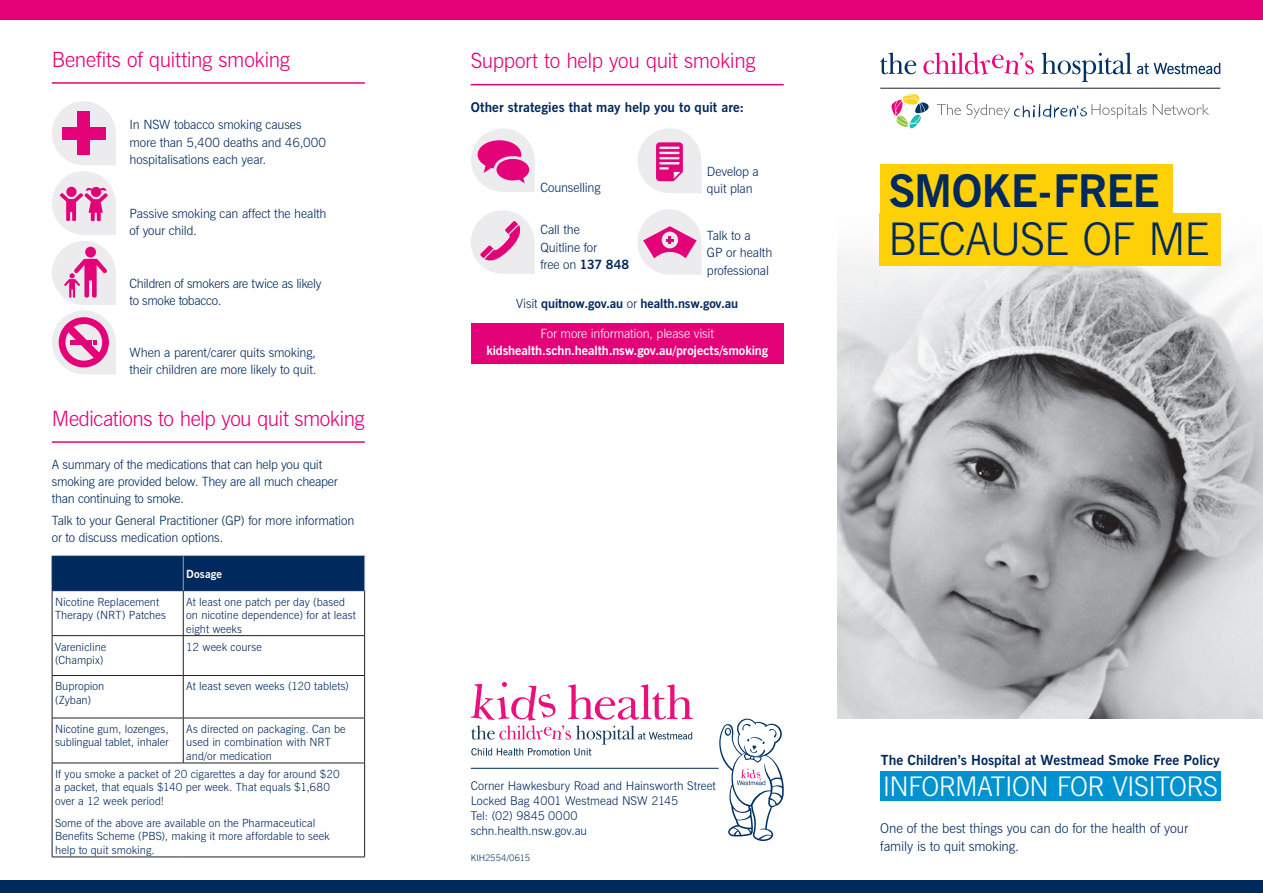
<style>
.page{position:relative;width:1263px;height:893px;background:#fff}
.page>*{position:absolute;margin:0;border:0;box-sizing:border-box;transform-origin:0 0}
.t1{font:300 45px "News Gothic BT";letter-spacing:-.025em;color:#00295d}
.t2{font:700 45px "News Gothic BT";letter-spacing:-.02em;color:#00295d}
.t3{font:300 27px "News Gothic BT";letter-spacing:-.02em;color:#fff}
.t4{font:300 21px "News Gothic BT";letter-spacing:-.02em;color:#e40278}
.t5{font:700 13.8px "News Gothic BT";color:#00295d}
.t6{font:300 13.5px/18px "News Gothic BT";letter-spacing:-.005em;color:#00295d}
.t7{font:700 13.5px "News Gothic BT";letter-spacing:.005em;color:#00295d}
.t8{font:300 12.75px/17.2px "News Gothic BT";letter-spacing:-.015em;color:#00295d}
.t9{font:700 12.75px "News Gothic BT";letter-spacing:-.005em;color:#fff}
.t10{font:700 12.75px "News Gothic BT";letter-spacing:-.01em;color:#00295d}
.t11{font:300 12.75px "News Gothic BT";letter-spacing:-.01em;color:#fff}
.t12{font:300 12px/15px "News Gothic BT";letter-spacing:.005em;color:#00295d}
.t13{font:300 11.25px/13.5px "News Gothic BT";letter-spacing:.005em;color:#00295d}
.t14{font:700 11.25px "News Gothic BT";letter-spacing:.01em;color:#fff}
.t15{font:300 9px "News Gothic BT";letter-spacing:-.005em;color:#00295d}
.s1{font-weight:700}
.s2{font-weight:300}
</style>
<div class="page">
<img style="left:838px;top:204px;width:425px;height:515px">
<hr style="left:471px;top:768px;width:248px;height:1px;background:#00295d">
<svg style="left:471px;top:682px;width:222px;height:73px"></svg>
<svg style="left:719px;top:719px;width:65px;height:122px"></svg>
<svg style="left:891px;top:94px;width:38px;height:34px"></svg>
<svg style="left:1153px;top:104px;width:56px;height:11px"></svg>
<svg style="left:937px;top:104px;width:210px;height:15px"></svg>
<svg style="left:880px;top:53px;width:36px;height:21px"></svg>
<svg style="left:923px;top:52px;width:111px;height:23px"></svg>
<svg style="left:1041px;top:53px;width:179px;height:29px"></svg>
<hr style="left:880px;top:88px;width:340px;height:1px;background:#231f20">
<div style="left:880px;top:164px;width:292px;height:61px;background:#fdd007"></div>
<div style="left:880px;top:213px;width:341px;height:53px;background:#fdd007"></div>
<div style="left:0;top:0;width:1263px;height:19px;background:#e40278"></div>
<div style="left:0;top:881px;width:1263px;height:12px;background:#00295d"></div>
<hr style="left:52px;top:82px;width:313px;height:2px;background:#e40278">
<hr style="left:52px;top:441px;width:313px;height:2px;background:#e40278">
<div style="left:471px;top:323px;width:313px;height:41px;background:#e40278"></div>
<hr style="left:471px;top:84px;width:313px;height:1px;background:#e40278">
<div style="left:53px;top:557px;width:311px;height:33px;background:#00295d"></div>
<hr style="left:52px;top:556px;width:131px;height:1px;background:#00295d">
<hr style="left:52px;top:556px;width:1px;height:34px;background:#00295d">
<hr style="left:183px;top:556px;width:182px;height:1px;background:#00295d">
<hr style="left:52px;top:590px;width:131px;height:1px;background:#00295d">
<hr style="left:183px;top:590px;width:182px;height:1px;background:#00295d">
<hr style="left:52px;top:591px;width:1px;height:44px;background:#231f20">
<hr style="left:183px;top:591px;width:1px;height:44px;background:#231f20">
<hr style="left:364px;top:591px;width:1px;height:44px;background:#231f20">
<hr style="left:52px;top:635px;width:131px;height:1px;background:#231f20">
<hr style="left:52px;top:636px;width:1px;height:39px;background:#231f20">
<hr style="left:183px;top:635px;width:182px;height:1px;background:#231f20">
<hr style="left:183px;top:636px;width:1px;height:39px;background:#231f20">
<hr style="left:364px;top:636px;width:1px;height:39px;background:#231f20">
<hr style="left:52px;top:675px;width:131px;height:1px;background:#231f20">
<hr style="left:52px;top:676px;width:1px;height:42px;background:#231f20">
<hr style="left:183px;top:675px;width:182px;height:1px;background:#231f20">
<hr style="left:183px;top:676px;width:1px;height:42px;background:#231f20">
<hr style="left:364px;top:676px;width:1px;height:42px;background:#231f20">
<hr style="left:52px;top:718px;width:131px;height:1px;background:#231f20">
<hr style="left:52px;top:718px;width:1px;height:45px;background:#231f20">
<hr style="left:183px;top:718px;width:182px;height:1px;background:#231f20">
<hr style="left:183px;top:718px;width:1px;height:45px;background:#231f20">
<hr style="left:364px;top:718px;width:1px;height:45px;background:#231f20">
<hr style="left:52px;top:763px;width:131px;height:1px;background:#231f20">
<hr style="left:52px;top:763px;width:1px;height:94px;background:#231f20">
<hr style="left:183px;top:763px;width:182px;height:1px;background:#231f20">
<hr style="left:364px;top:763px;width:1px;height:94px;background:#231f20">
<hr style="left:52px;top:857px;width:131px;height:1px;background:#231f20">
<hr style="left:183px;top:857px;width:182px;height:1px;background:#231f20">
<hr style="left:183px;top:556px;width:1px;height:34px;background:#94a2c1">
<hr style="left:364px;top:556px;width:1px;height:34px;background:#94a2c1">
<div style="left:880px;top:771px;width:340px;height:30px;background:#0093d0"></div>
<svg style="left:52px;top:171px;width:64px;height:64px"></svg>
<div style="left:66px;top:187px;width:11px;height:10px;background:#e40278;border-radius:50%"></div>
<svg style="left:52px;top:241px;width:64px;height:133px"></svg>
<svg style="left:52px;top:101px;width:64px;height:64px"></svg>
<div style="left:77px;top:112px;width:13px;height:43px;background:#e40278"></div>
<div style="left:62px;top:127px;width:43px;height:13px;background:#e40278"></div>
<svg style="left:471px;top:210px;width:64px;height:64px"></svg>
<svg style="left:471px;top:128px;width:64px;height:64px"></svg>
<svg style="left:638px;top:209px;width:63px;height:66px"></svg>
<svg style="left:638px;top:128px;width:63px;height:65px"></svg>
<h3 class="t4" style="left:52px;top:47px;width:240px">Benefits of quitting smoking</h3>
<p class="t8" style="left:130px;top:116px;width:198px">In NSW tobacco smoking causes more than 5,400 deaths and 46,000 hospitalisations each year.</p>
<p class="t8" style="left:130px;top:204px;width:198px">Passive smoking can affect the health of your child.</p>
<p class="t8" style="left:130px;top:274px;width:193px">Children of smokers are twice as likely to smoke tobacco.</p>
<p class="t8" style="left:130px;top:344px;width:188px">When a parent/carer quits smoking, their children are more likely to quit.</p>
<h3 class="t4" style="left:52px;top:406px;width:314px">Medications to help you quit smoking</h3>
<p class="t8" style="left:52px;top:455px;width:287px">A summary of the medications that can help you quit smoking are provided below. They are all much cheaper than continuing to smoke.</p>
<p class="t8" style="left:52px;top:511px;width:304px">Talk to your General Practitioner (GP) for more information or to discuss medication options.</p>
<p class="t14" style="left:186px;top:567px;width:37px">Dosage</p>
<p class="t13" style="left:55px;top:595px;width:112px">Nicotine Replacement<br>Therapy (NRT) Patches</p>
<p class="t13" style="left:186px;top:595px;width:171px">At least one patch per day (based on nicotine dependence) for at least eight weeks</p>
<p class="t13" style="left:55px;top:640px;width:53px">Varenicline (Champix)</p>
<p class="t13" style="left:186px;top:640px;width:77px">12 week course</p>
<p class="t13" style="left:55px;top:680px;width:51px">Bupropion (Zyban)</p>
<p class="t13" style="left:186px;top:680px;width:164px">At least seven weeks (120 tablets)</p>
<p class="t13" style="left:55px;top:722px;width:115px">Nicotine gum, lozenges, sublingual tablet, inhaler</p>
<p class="t13" style="left:186px;top:722px;width:161px">As directed on packaging. Can be used in combination with NRT and/or medication</p>
<p class="t13" style="left:55px;top:767px;width:286px">If you smoke a packet of 20 cigarettes a day for around $20 a packet, that equals $140 per week. That equals $1,680 over a 12 week period!</p>
<p class="t13" style="left:55px;top:816px;width:276px">Some of the above are available on the Pharmaceutical<br>Benefits Scheme (PBS), making it more affordable to seek help to quit smoking.</p>
<h3 class="t4" style="left:471px;top:48px;width:286px">Support to help you quit smoking</h3>
<p class="t7" style="left:471px;top:99px;width:275px">Other strategies that may help you to quit are:</p>
<p class="t8" style="left:540px;top:179px;width:62px">Counselling</p>
<p class="t8" style="left:707px;top:163px;width:53px">Develop a quit plan</p>
<p class="t8" style="left:540px;top:221px;width:90px">Call the<br>Quitline for<br>free on <span class="s1">137 848</span></p>
<p class="t8" style="left:707px;top:227px;width:67px">Talk to a<br>GP or health professional</p>
<p class="t10" style="left:516px;top:296px;width:224px"><span class="s2">Visit</span> quitnow.gov.au <span class="s2">or</span> health.nsw.gov.au</p>
<p class="t11" style="left:541px;top:326px;width:175px">For more information, please visit</p>
<p class="t9" style="left:486px;top:343px;width:283px">kidshealth.schn.health.nsw.gov.au/projects/smoking</p>
<p class="t12" style="left:471px;top:778px;width:247px">Corner Hawkesbury Road and Hainsworth Street<br>Locked Bag 4001 Westmead NSW 2145<br>Tel: (02) 9845 0000<br>schn.health.nsw.gov.au</p>
<p class="t15" style="left:471px;top:852px;width:61px">KIH2554/0615</p>
<h1 class="t2" style="left:889px;top:164px;width:272px">SMOKE-FREE</h1>
<h1 class="t1" style="left:888px;top:212px;width:323px">BECAUSE OF ME</h1>
<p class="t5" style="left:881px;top:751px;width:340px">The Children’s Hospital at Westmead Smoke Free Policy</p>
<h2 class="t3" style="left:883px;top:770px;width:337px">INFORMATION FOR VISITORS</h2>
<p class="t6" style="left:880px;top:819px;width:309px">One of the best things you can do for the health of your family is to quit smoking.</p>
</div>
